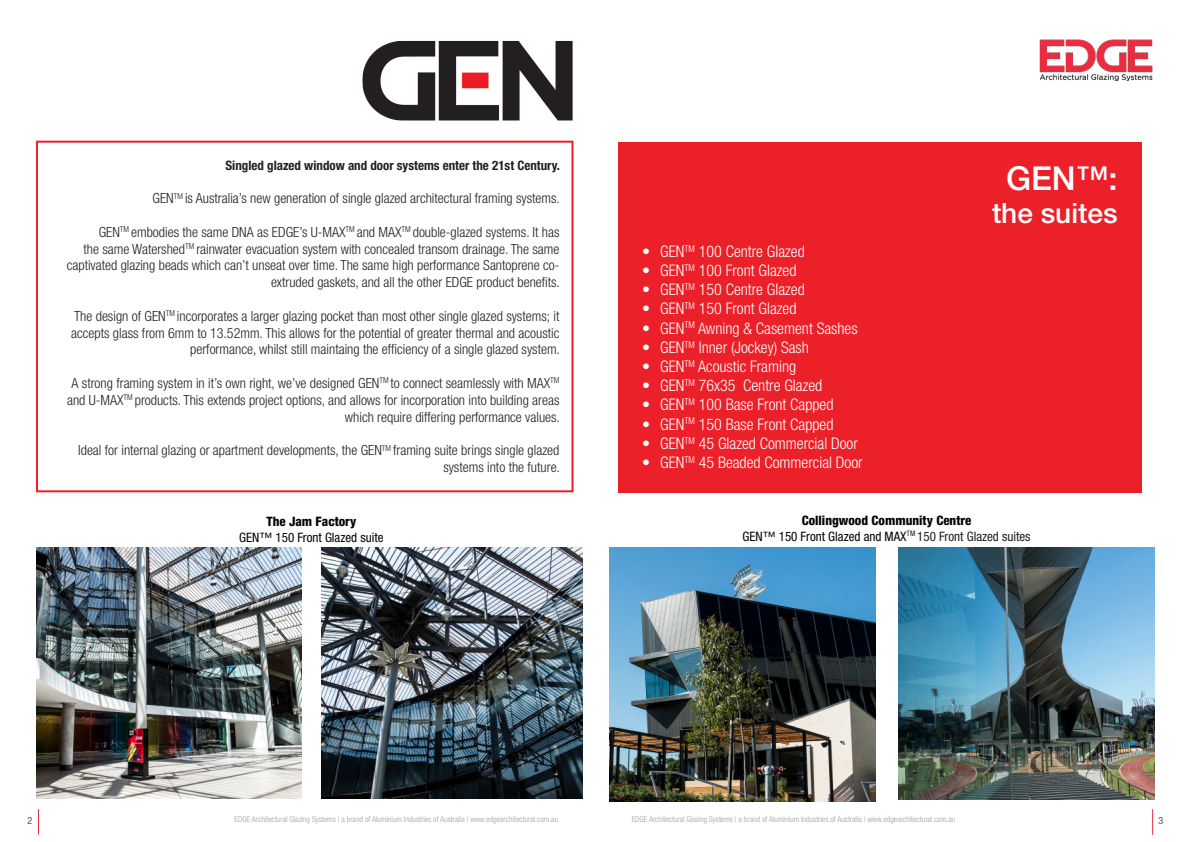
<style>
.page{position:relative;width:1191px;height:842px;background:#fff}
.page>*{position:absolute;margin:0;border:0;box-sizing:border-box;transform-origin:0 0}
.t1{font:500 33px "Helvetica Neue LT Std";color:#fff}
.t2{font:500 28px "Helvetica Neue LT Std";color:#fff}
.t3{font:300 condensed 16px "Helvetica Neue LT Std";color:#fff}
.t4{font:300 condensed 14px/16.8px "Helvetica Neue LT Std";color:#231f20;text-align:right}
.t5{font:condensed 13px "Helvetica Neue LT Std";color:#040503}
.t6{font:700 condensed 13px "Helvetica Neue LT Std";color:#231f20}
.t7{font:800 condensed 13px "Helvetica Neue LT Std";color:#040503}
.t8{font:300 condensed 10px "Helvetica Neue LT Std";color:#231f20}
.t9{font:300 condensed 8px "Helvetica Neue LT Std";color:#a09ea2}
.s1{color:#231f20}
</style>
<div class="page">
<svg style="left:38px;top:809px;width:1px;height:25px"></svg>
<svg style="left:1152px;top:809px;width:1px;height:26px"></svg>
<div style="left:36px;top:141px;width:537px;height:351px;border:2px solid #ec2029"></div>
<div style="left:618px;top:142px;width:523px;height:350px;background:#ec2029"></div>
<img style="left:1039px;top:39px;width:114px;height:42px">
<img style="left:362px;top:41px;width:211px;height:79px">
<img style="left:36px;top:547px;width:265px;height:252px">
<img style="left:321px;top:547px;width:261px;height:252px">
<img style="left:610px;top:547px;width:265px;height:254px">
<img style="left:898px;top:547px;width:257px;height:253px">
<p class="t6" style="left:225px;top:157px;width:336px">Singled glazed window and door systems enter the 21st Century.</p>
<p class="t4" style="left:153px;top:190px;width:409px">GEN<sup>TM</sup> is Australia’s new generation of single glazed architectural framing systems.</p>
<p class="t4" style="left:67px;top:223px;width:495px">GEN<sup>TM</sup> embodies the same DNA as EDGE’s U-MAX<sup>TM</sup> and MAX<sup>TM</sup> double-glazed systems. It has<br>the same Watershed<sup>TM</sup> rainwater evacuation system with concealed transom drainage. The same captivated glazing beads which can’t unseat over time. The same high performance Santoprene co&shy;extruded gaskets, and all the other EDGE product benefits.</p>
<p class="t4" style="left:71px;top:307px;width:490px">The design of GEN<sup>TM</sup> incorporates a larger glazing pocket than most other single glazed systems; it accepts glass from 6mm to 13.52mm. This allows for the potential of greater thermal and acoustic performance, whilst still maintaing the efficiency of a single glazed system.</p>
<p class="t4" style="left:67px;top:375px;width:494px">A strong framing system in it’s own right, we’ve designed GEN<sup>TM</sup> to connect seamlessly with MAX<sup>TM </sup>and U-MAX<sup>TM</sup> products. This extends project options, and allows for incorporation into building areas which require differing performance values.</p>
<p class="t4" style="left:78px;top:442px;width:483px">Ideal for internal glazing or apartment developments, the GEN<sup>TM</sup> framing suite brings single glazed systems into the future.</p>
<p class="t7" style="left:266px;top:513px;width:91px">The Jam Factory</p>
<p class="t5" style="left:239px;top:530px;width:146px">GEN™ 150 Front Glazed suite</p>
<p class="t3" style="left:642px;top:242px;width:164px">• GEN<sup>TM</sup> 100 Centre Glazed</p>
<p class="t3" style="left:642px;top:261px;width:156px">• GEN<sup>TM</sup> 100 Front Glazed</p>
<p class="t3" style="left:642px;top:280px;width:164px">• GEN<sup>TM</sup> 150 Centre Glazed</p>
<p class="t3" style="left:642px;top:300px;width:156px">• GEN<sup>TM</sup> 150 Front Glazed</p>
<p class="t3" style="left:642px;top:319px;width:217px">• GEN<sup>TM</sup> Awning &amp; Casement Sashes</p>
<p class="t3" style="left:642px;top:338px;width:168px">• GEN<sup>TM</sup> Inner (Jockey) Sash</p>
<p class="t3" style="left:642px;top:357px;width:156px">• GEN<sup>TM</sup> Acoustic Framing</p>
<p class="t3" style="left:642px;top:376px;width:182px">• GEN<sup>TM</sup> 76x35 Centre Glazed</p>
<p class="t3" style="left:642px;top:396px;width:193px">• GEN<sup>TM</sup> 100 Base Front Capped</p>
<p class="t3" style="left:642px;top:415px;width:193px">• GEN<sup>TM</sup> 150 Base Front Capped</p>
<p class="t3" style="left:642px;top:434px;width:217px">• GEN<sup>TM</sup> 45 Glazed Commercial Door</p>
<p class="t3" style="left:642px;top:453px;width:222px">• GEN<sup>TM</sup> 45 Beaded Commercial Door</p>
<p class="t1" style="left:1006px;top:158px;width:113px">GEN™:</p>
<p class="t2" style="left:992px;top:197px;width:127px">the suites</p>
<p class="t7" style="left:801px;top:512px;width:171px">Collingwood Community Centre</p>
<p class="t5" style="left:742px;top:529px;width:289px">GEN™ 150 Front Glazed and MAX<sup>TM</sup> <span class="s1">150 Front Glazed suites</span></p>
<p class="t8" style="left:28px;top:814px;width:6px">2</p>
<p class="t9" style="left:234px;top:815px;width:325px">EDGE Architectural Glazing Systems | a brand of Aluminium Industries of Australia | www.edgearchitectural.com.au</p>
<p class="t9" style="left:631px;top:815px;width:325px">EDGE Architectural Glazing Systems | a brand of Aluminium Industries of Australia | www.edgearchitectural.com.au</p>
<p class="t8" style="left:1158px;top:814px;width:6px">3</p>
</div>
